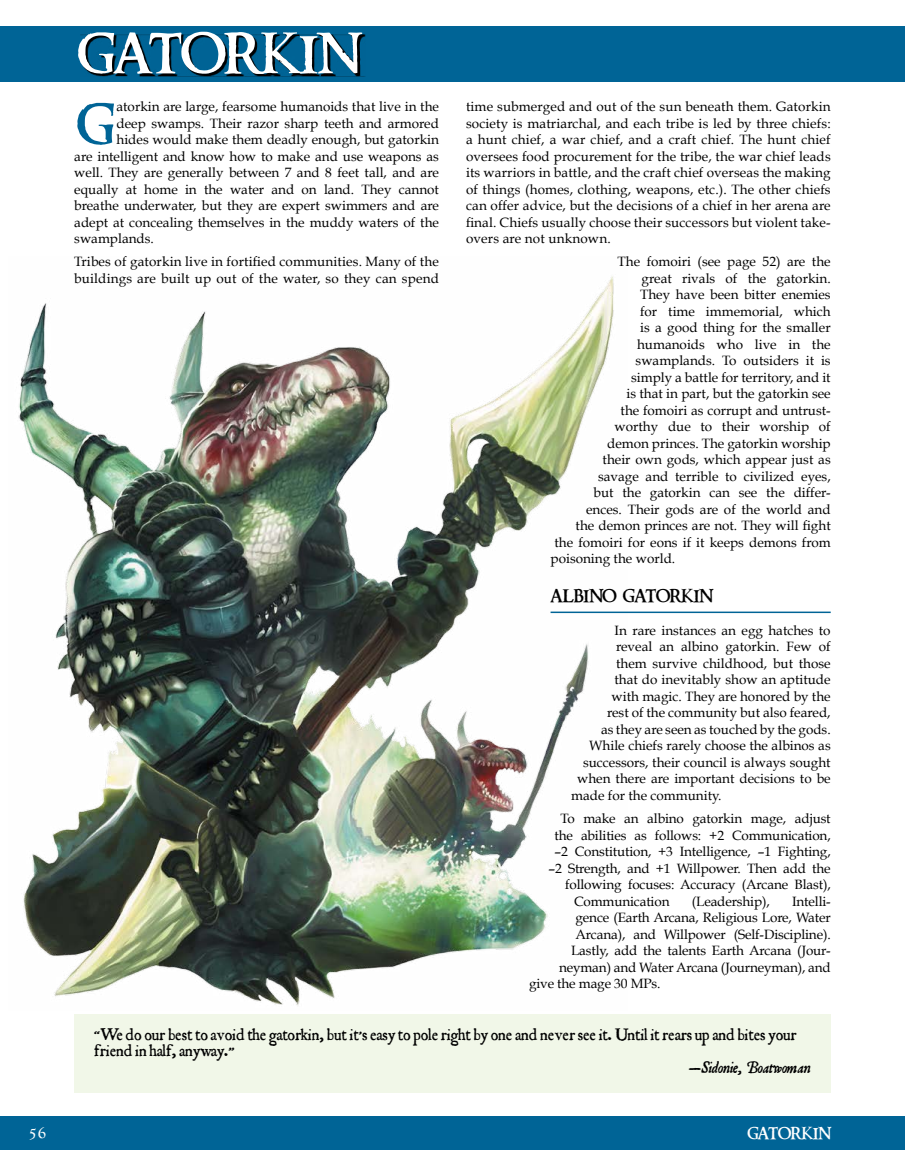
<style>
.page{position:relative;width:905px;height:1175px;background:#fff}
.page>*{position:absolute;margin:0;border:0;box-sizing:border-box;transform-origin:0 0}
.t1{font:500 67.05px "Ringbearer";color:#006496}
.t2{font:500 66px "Ringbearer";letter-spacing:-.04em;color:#fff}
.t3{font:500 21px "Ringbearer";letter-spacing:-.04em;color:#000}
.t4{font:500 19.5px "Ringbearer";letter-spacing:-.04em;color:#fff}
.t5{font:18px/16.5px "JSL Ancient";color:#000}
.t6{font:italic 18px "JSL Ancient";color:#000}
.t7{font:500 18px "Ringbearer";color:#fff}
.t8{font:13.5px/16.5px "Book Antiqua";color:#000}
.s1{font-family:"Ugly Qua";font-weight:400;color:#006496}
</style>
<div class="page">
<div style="left:0;top:26px;width:904px;height:55px;background:#006496"></div>
<img style="left:18px;top:276px;width:610px;height:730px">
<hr style="left:550px;top:611px;width:280px;height:2px;background:#006496">
<div style="left:74px;top:1014px;width:756px;height:78px;background:#f1f7e8"></div>
<hr style="left:904px;top:1115px;width:1px;height:34px;background:#006496">
<div style="left:0;top:1115px;width:904px;height:34px;background:#006496"></div>
<svg style="left:80px;top:34px;width:285px;height:43px"></svg>
<h2 class="t2" style="left:75px;top:5px;width:286px">GATORKIN</h2>
<h1 class="t1" style="left:74px;top:75px;width:40px">G</h1>
<p class="t8" style="left:116px;top:98px;width:324px">atorkin are large, fearsome humanoids that live in the</p>
<p class="t8" style="left:466px;top:98px;width:366px;text-align:justify">time submerged and out of the sun beneath them. Gatorkin society is matriarchal, and each tribe is led by three chiefs: a hunt chief, a war chief, and a craft chief. The hunt chief oversees food procurement for the tribe, the war chief leads its warriors in battle, and the craft chief overseas the making of things (homes, clothing, weapons, etc.). The other chiefs can offer advice, but the decisions of a chief in her arena are final. Chiefs usually choose their successors but violent take&shy;overs are not unknown.</p>
<p class="t8" style="left:617px;top:253px;width:215px">The fomoiri (see page 52) are the</p>
<p class="t8" style="left:641px;top:270px;width:191px">great rivals of the gatorkin.</p>
<p class="t8" style="left:640px;top:286px;width:192px">They have been bitter enemies</p>
<p class="t8" style="left:640px;top:303px;width:192px">for time immemorial, which</p>
<p class="t8" style="left:640px;top:319px;width:192px">is a good thing for the smaller</p>
<p class="t8" style="left:637px;top:336px;width:195px">humanoids who live in the</p>
<p class="t8" style="left:635px;top:352px;width:197px">swamplands. To outsiders it is</p>
<p class="t8" style="left:631px;top:369px;width:201px">simply a battle for territory, and it</p>
<p class="t8" style="left:626px;top:385px;width:206px">is that in part, but the gatorkin see</p>
<p class="t8" style="left:620px;top:402px;width:212px">the fomoiri as corrupt and untrust-</p>
<p class="t8" style="left:614px;top:418px;width:217px">worthy due to their worship of</p>
<p class="t8" style="left:607px;top:435px;width:225px">demon princes. The gatorkin worship</p>
<p class="t8" style="left:602px;top:451px;width:230px">their own gods, which appear just as</p>
<p class="t8" style="left:598px;top:468px;width:234px">savage and terrible to civilized eyes,</p>
<p class="t8" style="left:593px;top:484px;width:239px">but the gatorkin can see the differ-</p>
<p class="t8" style="left:586px;top:501px;width:246px">ences. Their gods are of the world and</p>
<p class="t8" style="left:575px;top:517px;width:257px">the demon princes are not. They will fight</p>
<p class="t8" style="left:554px;top:534px;width:278px">the fomoiri for eons if it keeps demons from</p>
<p class="t8" style="left:550px;top:550px;width:126px">poisoning the world.</p>
<h3 class="t3" style="left:550px;top:580px;width:164px">ALBINO GATORKIN</h3>
<p class="t8" style="left:614px;top:622px;width:217px">In rare instances an egg hatches to</p>
<p class="t8" style="left:616px;top:638px;width:216px">reveal an albino gatorkin. Few of</p>
<p class="t8" style="left:616px;top:655px;width:216px">them survive childhood, but those</p>
<p class="t8" style="left:614px;top:671px;width:217px">that do inevitably show an aptitude</p>
<p class="t8" style="left:611px;top:688px;width:220px">with magic. They are honored by the</p>
<p class="t8" style="left:607px;top:704px;width:225px">rest of the community but also feared,</p>
<p class="t8" style="left:601px;top:721px;width:231px">as they are seen as touched by the gods.</p>
<p class="t8" style="left:589px;top:737px;width:243px">While chiefs rarely choose the albinos as</p>
<p class="t8" style="left:583px;top:754px;width:249px">successors, their council is always sought</p>
<p class="t8" style="left:577px;top:770px;width:255px">when there are important decisions to be</p>
<p class="t8" style="left:571px;top:787px;width:152px">made for the community.</p>
<p class="t8" style="left:560px;top:810px;width:271px">To make an albino gatorkin mage, adjust</p>
<p class="t8" style="left:554px;top:826px;width:278px">the abilities as follows: +2 Communication,</p>
<p class="t8" style="left:554px;top:843px;width:277px">–2 Constitution, +3 Intelligence, –1 Fighting,</p>
<p class="t8" style="left:548px;top:859px;width:283px">–2 Strength, and +1 Willpower. Then add the</p>
<p class="t8" style="left:565px;top:876px;width:267px">following focuses: Accuracy (Arcane Blast),</p>
<p class="t8" style="left:574px;top:892px;width:97px">Communication</p>
<p class="t8" style="left:691px;top:892px;width:79px">(Leadership),</p>
<p class="t8" style="left:792px;top:892px;width:40px">Intelli-</p>
<p class="t8" style="left:575px;top:909px;width:257px">gence (Earth Arcana, Religious Lore, Water</p>
<p class="t8" style="left:575px;top:925px;width:257px">Arcana), and Willpower (Self-Discipline).</p>
<p class="t8" style="left:571px;top:942px;width:261px">Lastly, add the talents Earth Arcana (Jour-</p>
<p class="t8" style="left:559px;top:958px;width:273px">neyman) and Water Arcana (Journeyman), and</p>
<p class="t8" style="left:529px;top:975px;width:133px">give the mage 30 MPs.</p>
<h3 class="t5" style="left:94px;top:1028px;width:704px">“We do our best to avoid the gatorkin, but it’s easy to pole right by one and never see it. Until it rears up and bites your friend in half, anyway.”</h3>
<h3 class="t6" style="left:688px;top:1060px;width:124px">—Sidonie, Boatwoman</h3>
<p class="t8" style="left:116px;top:115px;width:324px">deep swamps. Their razor sharp teeth and armored</p>
<p class="t8" style="left:116px;top:131px;width:324px">hides would make them deadly enough, but gatorkin</p>
<p class="t8" style="left:74px;top:148px;width:366px">are intelligent and know how to make and use weapons as</p>
<p class="t8" style="left:74px;top:164px;width:366px">well. They are generally between 7 and 8 feet tall, and are</p>
<p class="t8" style="left:74px;top:181px;width:366px">equally at home in the water and on land. They cannot</p>
<p class="t8" style="left:74px;top:197px;width:366px">breathe underwater, but they are expert swimmers and are</p>
<p class="t8" style="left:74px;top:214px;width:366px">adept at concealing themselves in the muddy waters of the</p>
<p class="t8" style="left:74px;top:230px;width:81px">swamplands.</p>
<p class="t8" style="left:74px;top:253px;width:366px">Tribes of gatorkin live in fortified communities. Many of the buildings are built up out of the water, so they can spend</p>
<h3 class="t7" style="left:28px;top:1119px;width:20px">56</h3>
<h3 class="t4" style="left:733px;top:1118px;width:99px"><span class="s1">-</span> GATORKIN</h3>
</div>
